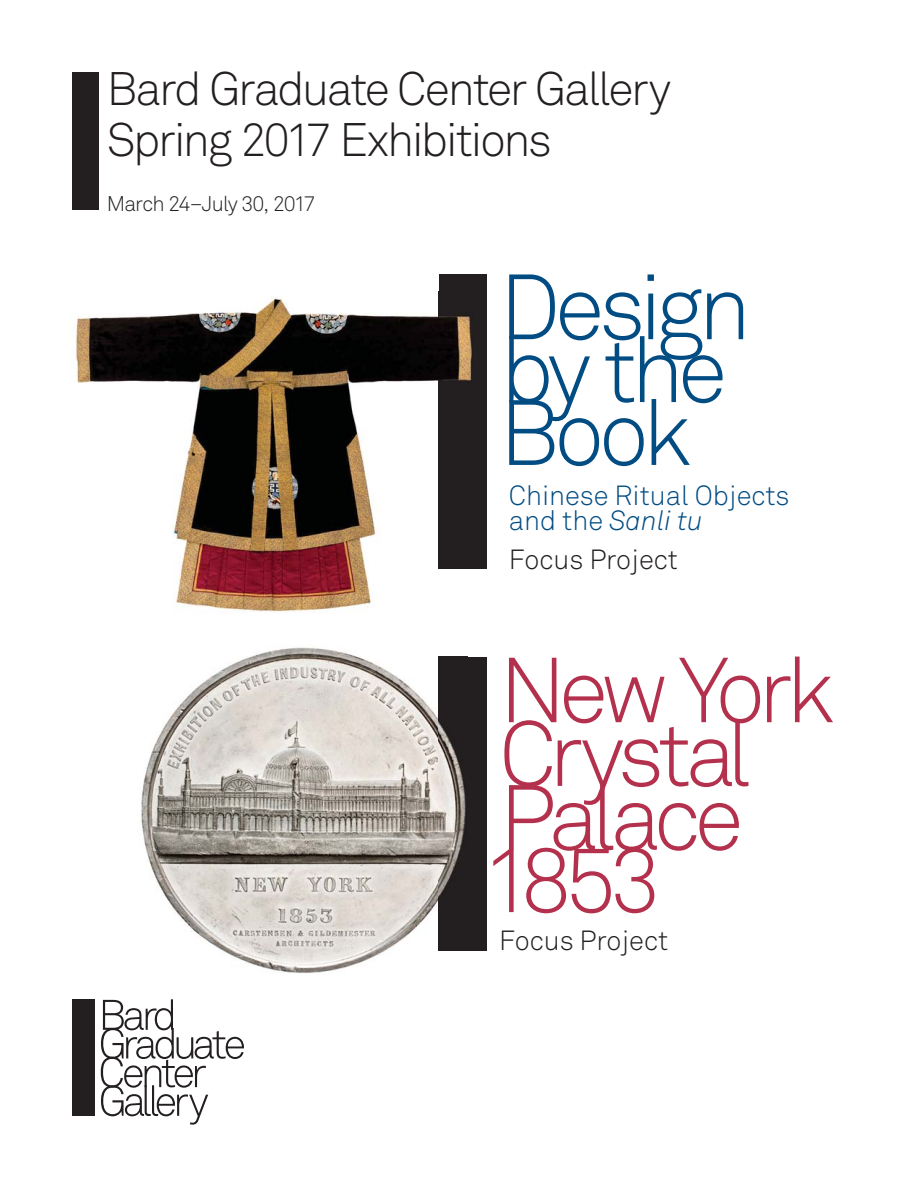
<style>
.page{position:relative;width:918px;height:1188px;background:#fff}
.page>*{position:absolute;margin:0;border:0;box-sizing:border-box;transform-origin:0 0}
.t1{font:300 91.2px "Akkurat Std";letter-spacing:-.07em;color:#004c83}
.t2{font:300 90.9px/63.8px "Akkurat Std";letter-spacing:-.08em;color:#b4314d}
.t3{font:300 46.5px/51px "Akkurat Std";letter-spacing:-.05em;color:#231f20}
.t4{font:300 27.45px/25.7px "Akkurat Std";color:#004c83}
.t5{font:300 27.45px "Akkurat Std";color:#231f20}
.t6{font:300 21px "Akkurat Std";letter-spacing:-.045em;color:#231f20}
.s1{font-style:italic}
</style>
<div class="page">
<div style="left:72px;top:72px;width:27px;height:138px;background:#231f20"></div>
<div style="left:72px;top:1000px;width:22px;height:116px;background:#231f20"></div>
<svg style="left:101px;top:999px;width:143px;height:126px"></svg>
<div style="left:439px;top:275px;width:48px;height:294px;background:#231f20"></div>
<div style="left:439px;top:657px;width:48px;height:293px;background:#231f20"></div>
<img style="left:140px;top:647px;width:328px;height:326px">
<img style="left:439px;top:657px;width:29px;height:293px">
<img style="left:75px;top:291px;width:364px;height:322px">
<img style="left:439px;top:315px;width:34px;height:67px">
<p class="t3" style="left:107px;top:69px;width:566px">Bard Graduate Center Gallery<br>Spring 2017 Exhibitions</p>
<p class="t6" style="left:107px;top:196px;width:210px">March 24–July 30, 2017</p>
<h1 class="t1" style="left:499px;top:274px;width:253px">Design</h1>
<h1 class="t1" style="left:500px;top:337px;width:228px">by the</h1>
<h1 class="t1" style="left:499px;top:400px;width:194px">Book</h1>
<p class="t4" style="left:509px;top:485px;width:282px">Chinese Ritual Objects and the <span class="s1">Sanli tu</span></p>
<p class="t5" style="left:509px;top:549px;width:171px">Focus Project</p>
<h2 class="t2" style="left:499px;top:669px;width:337px">New York<br>Crystal<br>Palace</h2>
<h2 class="t2" style="left:482px;top:858px;width:181px">1853</h2>
<p class="t5" style="left:499px;top:931px;width:171px">Focus Project</p>
</div>
